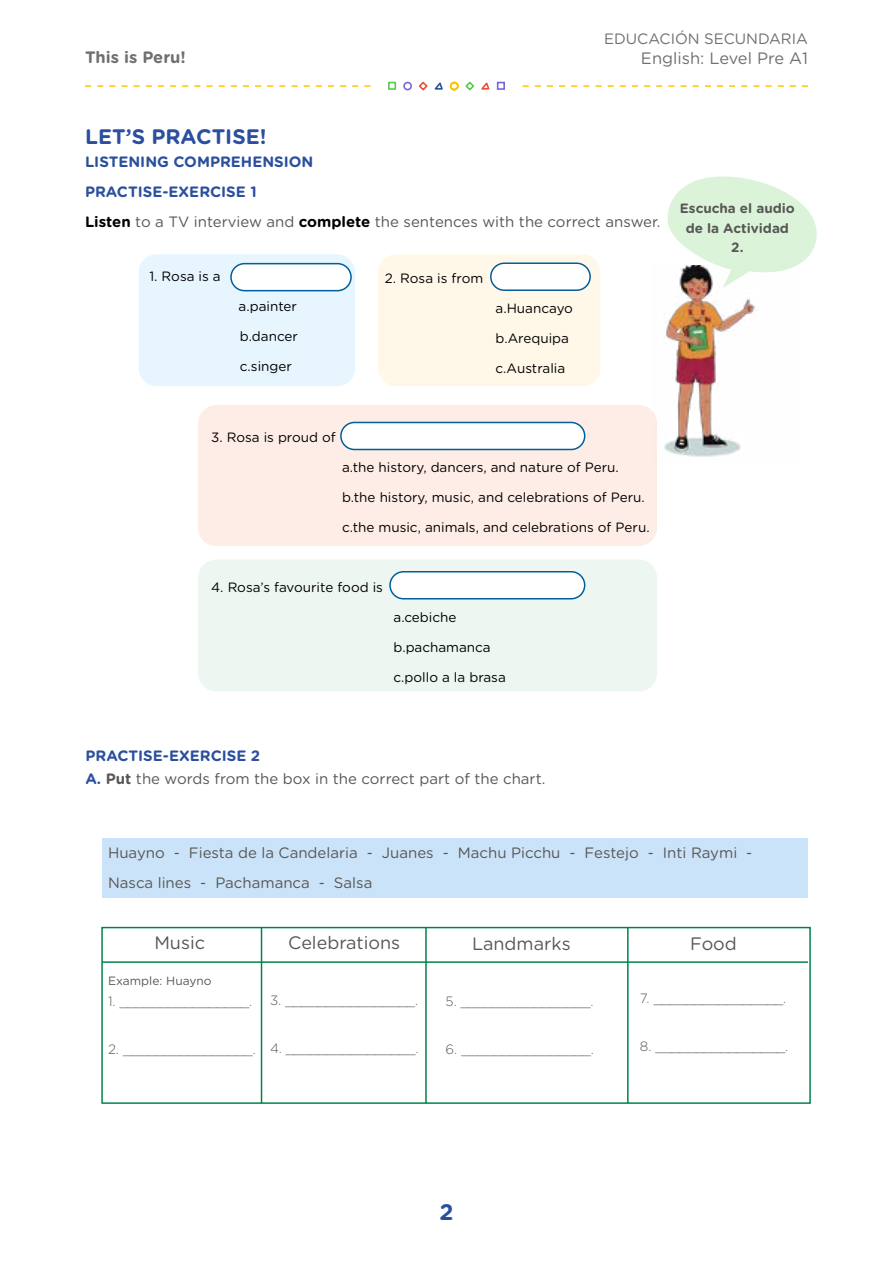
<style>
.page{position:relative;width:893px;height:1263px;background:#fff}
.page>*{position:absolute;margin:0;border:0;box-sizing:border-box;transform-origin:0 0}
.t1{font:700 22.5px "Gotham Rounded";color:#2b4f9e}
.t2{font:700 21px "Gotham Rounded";color:#2b4f9e}
.t3{font:18px "Gotham Rounded";color:#575756}
.t4{font:16.5px "Gotham Rounded";color:#706f6f}
.t5{font:700 16.5px "Gotham Rounded";color:#706f6f}
.t6{font:15px/30px "Gotham Rounded";color:#575756}
.t7{font:15px "Gotham Rounded";color:#706f6f}
.t8{font:700 15px "Gotham Rounded";color:#2b4f9e}
.t9{font:13.5px "Gotham Rounded";color:#000}
.t10{font:300 13.5px "Gotham Rounded";color:#575756}
.t11{font:700 13.5px/19.5px "Gotham Rounded";color:#575756;text-align:center}
.t12{font:12px "Gotham Rounded";color:#575756}
.s1{font-weight:700;color:#2b4f9e}
.s2{font-weight:700;color:#000}
.s3{font-weight:700}
</style>
<div class="page">
<div style="left:139px;top:254px;width:216px;height:132px;background:#e6f5fe;border-radius:18px"></div>
<div style="left:378px;top:254px;width:222px;height:132px;background:#fff8e9;border-radius:18px"></div>
<div style="left:198px;top:405px;width:459px;height:141px;background:#fdede6;border-radius:18px"></div>
<div style="left:198px;top:560px;width:459px;height:131px;background:#eef6f1;border-radius:18px"></div>
<svg style="left:523px;top:85px;width:285px;height:2px"></svg>
<svg style="left:85px;top:85px;width:285px;height:2px"></svg>
<div style="left:403px;top:82px;width:9px;height:8px;border:2px solid #7569db;border-radius:50%"></div>
<div style="left:388px;top:82px;width:8px;height:8px;border:2px solid #5cc94f"></div>
<div style="left:497px;top:82px;width:8px;height:8px;border:2px solid #7569db"></div>
<svg style="left:418px;top:81px;width:72px;height:10px"></svg>
<div style="left:101px;top:927px;width:710px;height:177px;border:2px solid #02834a"></div>
<hr style="left:261px;top:927px;width:1px;height:176px;background:#02834a">
<hr style="left:425px;top:927px;width:2px;height:176px;background:#02834a">
<hr style="left:627px;top:927px;width:2px;height:176px;background:#02834a">
<hr style="left:102px;top:961px;width:706px;height:2px;background:#02834a">
<div style="left:102px;top:838px;width:706px;height:59px;background:#cbe3f8"></div>
<svg style="left:667px;top:176px;width:150px;height:90px"></svg>
<img style="left:653px;top:266px;width:142px;height:191px">
<div style="left:231px;top:264px;width:120px;height:27px;background:#fff;border-radius:14px"></div>
<div style="left:230px;top:263px;width:122px;height:28px;border:2px solid #005e9a;border-radius:14px"></div>
<div style="left:491px;top:263px;width:99px;height:27px;background:#fff;border-radius:14px"></div>
<div style="left:490px;top:262px;width:101px;height:29px;border:2px solid #005e9a;border-radius:14px"></div>
<div style="left:341px;top:422px;width:244px;height:27px;background:#fff;border-radius:14px"></div>
<div style="left:340px;top:422px;width:245px;height:28px;border:2px solid #005e9a;border-radius:14px"></div>
<div style="left:390px;top:572px;width:195px;height:27px;background:#fff;border-radius:14px"></div>
<div style="left:389px;top:571px;width:196px;height:28px;border:2px solid #005e9a;border-radius:14px"></div>
<p class="t7" style="left:604px;top:28px;width:205px">EDUCACIÓN SECUNDARIA</p>
<p class="t5" style="left:85px;top:45px;width:102px">This is Peru!</p>
<p class="t4" style="left:641px;top:46px;width:168px">English: Level Pre A1</p>
<h2 class="t2" style="left:85px;top:122px;width:183px">LET’S PRACTISE!</h2>
<p class="t6" style="left:85px;top:146px;width:577px"><span class="s1">LISTENING COMPREHENSION<br>PRACTISE-EXERCISE 1<br></span><span class="s2">Listen</span> to a TV interview and <span class="s2">complete</span> the sentences with the correct answer.</p>
<p class="t9" style="left:149px;top:267px;width:73px">1. Rosa is a</p>
<p class="t9" style="left:239px;top:297px;width:60px">a.painter</p>
<p class="t9" style="left:240px;top:327px;width:60px">b.dancer</p>
<p class="t9" style="left:240px;top:357px;width:54px">c.singer</p>
<p class="t9" style="left:385px;top:269px;width:100px">2. Rosa is from</p>
<p class="t9" style="left:496px;top:299px;width:79px">a.Huancayo</p>
<p class="t9" style="left:496px;top:329px;width:75px">b.Arequipa</p>
<p class="t9" style="left:496px;top:359px;width:71px">c.Australia</p>
<p class="t11" style="left:680px;top:198px;width:117px">Escucha el audio de la Actividad<br>2.</p>
<p class="t9" style="left:211px;top:428px;width:126px">3. Rosa is proud of</p>
<p class="t9" style="left:342px;top:458px;width:278px">a.the history, dancers, and nature of Peru.</p>
<p class="t9" style="left:342px;top:488px;width:304px">b.the history, music, and celebrations of Peru.</p>
<p class="t9" style="left:342px;top:518px;width:309px">c.the music, animals, and celebrations of Peru.</p>
<p class="t9" style="left:211px;top:577px;width:173px">4. Rosa’s favourite food is</p>
<p class="t9" style="left:393px;top:607px;width:64px">a.cebiche</p>
<p class="t9" style="left:393px;top:637px;width:99px">b.pachamanca</p>
<p class="t9" style="left:393px;top:667px;width:114px">c.pollo a la brasa</p>
<p class="t8" style="left:86px;top:745px;width:176px">PRACTISE-EXERCISE 2</p>
<p class="t6" style="left:85px;top:763px;width:461px"><span class="s1">A.</span> <span class="s3">Put</span> the words from the box in the correct part of the chart.</p>
<p class="t6" style="left:108px;top:837px;width:646px">Huayno - Fiesta de la Candelaria - Juanes - Machu Picchu - Festejo - Inti Raymi -<br>Nasca lines - Pachamanca - Salsa</p>
<h3 class="t3" style="left:154px;top:930px;width:52px">Music</h3>
<p class="t12" style="left:108px;top:972px;width:105px">Example: Huayno</p>
<p class="t10" style="left:108px;top:992px;width:146px">1. ________________.</p>
<p class="t10" style="left:108px;top:1041px;width:149px">2. ________________.</p>
<h3 class="t3" style="left:288px;top:930px;width:113px">Celebrations</h3>
<h3 class="t3" style="left:472px;top:931px;width:100px">Landmarks</h3>
<h3 class="t3" style="left:690px;top:931px;width:48px">Food</h3>
<p class="t10" style="left:270px;top:991px;width:150px">3. ________________.</p>
<p class="t10" style="left:270px;top:1039px;width:150px">4. ________________.</p>
<p class="t10" style="left:446px;top:992px;width:150px">5. ________________.</p>
<p class="t10" style="left:446px;top:1041px;width:150px">6. ________________.</p>
<p class="t10" style="left:640px;top:989px;width:148px">7. ________________.</p>
<p class="t10" style="left:640px;top:1037px;width:150px">8. ________________.</p>
<h1 class="t1" style="left:439px;top:1195px;width:16px">2</h1>
</div>
